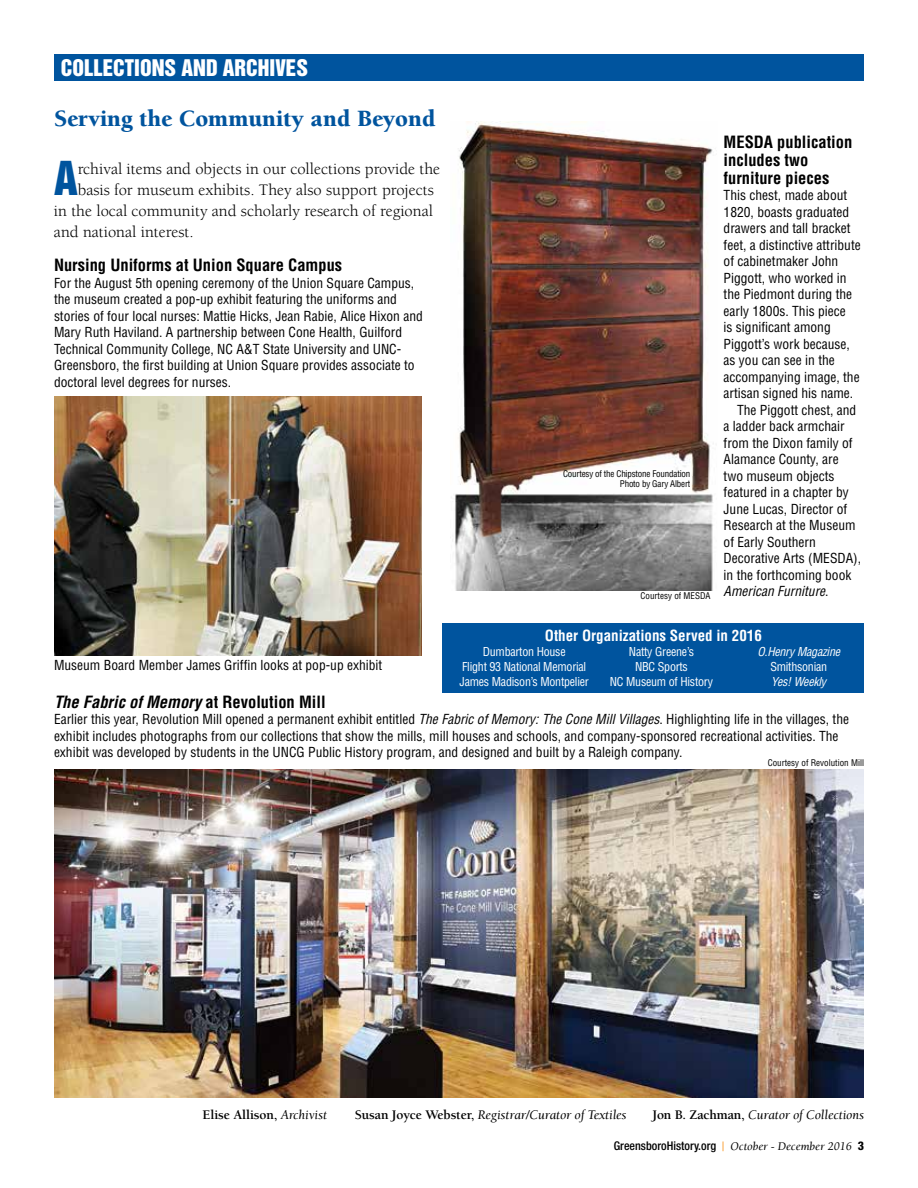
<style>
.page{position:relative;width:918px;height:1188px;background:#fff}
.page>*{position:absolute;margin:0;border:0;box-sizing:border-box;transform-origin:0 0}
.t1{font:42.75px "Helvetica Inserat LT Std";color:#00549e}
.t2{font:900 24px "Berkeley";color:#00549e}
.t3{font:21px "Helvetica Inserat LT Std";color:#fff}
.t4{font:16.5px "Berkeley";color:#000}
.t5{font:700 condensed 16.5px/18px "Helvetica LT Std";color:#000}
.t6{font:italic 700 condensed 16.5px "Helvetica LT Std";color:#000}
.t7{font:700 condensed 15px "Helvetica LT Std";color:#fff}
.t8{font:condensed 13.5px/16.5px "Helvetica LT Std";color:#000}
.t9{font:italic 13.5px "Berkeley";letter-spacing:-.01em;color:#000}
.t10{font:700 13.5px "Berkeley";letter-spacing:-.01em;color:#000}
.t11{font:italic condensed 13.5px "Helvetica LT Std";color:#000}
.t12{font:condensed 12px/15px "Helvetica LT Std";letter-spacing:-.02em;color:#fff;text-align:center}
.t13{font:500 condensed 12px "Helvetica Neue LT Std";color:#000}
.t14{font:italic condensed 12px "Helvetica LT Std";letter-spacing:-.02em;color:#fff}
.t15{font:condensed 9px/9.8px "Helvetica LT Std";letter-spacing:-.02em;color:#000;text-align:right}
.t16{font:condensed 9px "Helvetica LT Std";color:#000}
.s1{font-style:normal}
.s2{font-style:italic}
.s3{font-weight:400;font-style:italic}
.s4{font-weight:700;font-style:normal}
.s5{font-family:"Berkeley";font-weight:700;font-stretch:normal;color:#f99d31}
.s6{font-family:"Berkeley";font-weight:400;font-style:italic;font-stretch:normal}
.s7{font-weight:800}
</style>
<div class="page">
<img style="left:451px;top:122px;width:263px;height:469px">
<img style="left:54px;top:770px;width:810px;height:327px">
<div style="left:54px;top:54px;width:810px;height:27px;background:#00549e"></div>
<img style="left:54px;top:397px;width:367px;height:258px">
<div style="left:443px;top:623px;width:421px;height:69px;background:#00549e"></div>
<h3 class="t3" style="left:61px;top:55px;width:249px">COLLECTIONS AND ARCHIVES</h3>
<h2 class="t2" style="left:54px;top:106px;width:383px">Serving the Community and Beyond</h2>
<h1 class="t1" style="left:54px;top:153px;width:25px">A</h1>
<p class="t4" style="left:78px;top:160px;width:364px">rchival items and objects in our collections provide the</p>
<p class="t4" style="left:78px;top:181px;width:358px">basis for museum exhibits. They also support projects</p>
<p class="t4" style="left:54px;top:202px;width:381px">in the local community and scholarly research of regional</p>
<p class="t4" style="left:54px;top:223px;width:141px">and national interest.</p>
<p class="t5" style="left:54px;top:256px;width:290px">Nursing Uniforms at Union Square Campus</p>
<p class="t8" style="left:54px;top:275px;width:370px">For the August 5th opening ceremony of the Union Square Campus, the museum created a pop-up exhibit featuring the uniforms and stories of four local nurses: Mattie Hicks, Jean Rabie, Alice Hixon and Mary Ruth Haviland. A partnership between Cone Health, Guilford Technical Community College, NC A&amp;T State University and UNC-Greensboro, the first building at Union Square provides associate to doctoral level degrees for nurses.</p>
<p class="t8" style="left:54px;top:657px;width:330px">Museum Board Member James Griffin looks at pop-up exhibit</p>
<p class="t15" style="left:563px;top:469px;width:129px">Courtesy of the Chipstone Foundation<br>Photo by Gary Albert</p>
<p class="t16" style="left:641px;top:590px;width:72px">Courtesy of MESDA</p>
<p class="t5" style="left:724px;top:133px;width:130px">MESDA publication includes two furniture pieces</p>
<p class="t8" style="left:724px;top:187px;width:125px">This chest, made about</p>
<p class="t8" style="left:724px;top:204px;width:127px">1820, boasts graduated</p>
<p class="t8" style="left:724px;top:220px;width:129px">drawers and tall bracket</p>
<p class="t8" style="left:724px;top:237px;width:139px">feet, a distinctive attribute</p>
<p class="t8" style="left:724px;top:253px;width:116px">of cabinetmaker John</p>
<p class="t8" style="left:724px;top:270px;width:124px">Piggott, who worked in</p>
<p class="t8" style="left:724px;top:286px;width:130px">the Piedmont during the</p>
<p class="t8" style="left:724px;top:303px;width:124px">early 1800s. This piece</p>
<p class="t8" style="left:724px;top:319px;width:109px">is significant among</p>
<p class="t8" style="left:724px;top:336px;width:128px">Piggott’s work because,</p>
<p class="t8" style="left:724px;top:352px;width:113px">as you can see in the</p>
<p class="t8" style="left:724px;top:369px;width:138px">accompanying image, the</p>
<p class="t8" style="left:724px;top:385px;width:131px">artisan signed his name.</p>
<p class="t8" style="left:737px;top:402px;width:121px">The Piggott chest, and</p>
<p class="t8" style="left:724px;top:418px;width:123px">a ladder back armchair</p>
<p class="t8" style="left:724px;top:435px;width:130px">from the Dixon family of</p>
<p class="t8" style="left:724px;top:451px;width:117px">Alamance County, are</p>
<p class="t8" style="left:724px;top:468px;width:112px">two museum objects</p>
<p class="t8" style="left:724px;top:484px;width:127px">featured in a chapter by</p>
<p class="t8" style="left:724px;top:501px;width:125px">June Lucas, Director of</p>
<p class="t8" style="left:724px;top:517px;width:134px">Research at the Museum</p>
<p class="t8" style="left:724px;top:534px;width:94px">of Early Southern</p>
<p class="t8" style="left:724px;top:550px;width:139px">Decorative Arts (MESDA),</p>
<p class="t8" style="left:724px;top:567px;width:129px">in the forthcoming book</p>
<p class="t11" style="left:724px;top:583px;width:106px">American Furniture<span class="s1">.</span></p>
<p class="t7" style="left:545px;top:626px;width:218px">Other Organizations Served in 2016</p>
<p class="t12" style="left:460px;top:644px;width:131px">Dumbarton House<br>Flight 93 National Memorial<br>James Madison’s Montpelier</p>
<p class="t12" style="left:610px;top:644px;width:105px">Natty Greene’s<br>NBC Sports<br>NC Museum of History</p>
<p class="t14" style="left:758px;top:644px;width:84px">O.Henry Magazine</p>
<p class="t12" style="left:770px;top:659px;width:58px">Smithsonian</p>
<p class="t14" style="left:771px;top:674px;width:57px">Yes! Weekly</p>
<p class="t6" style="left:54px;top:691px;width:273px">The Fabric of Memory <span class="s1">at Revolution Mill</span></p>
<p class="t8" style="left:54px;top:711px;width:797px">Earlier this year, Revolution Mill opened a permanent exhibit entitled <span class="s2">The Fabric of Memory: The Cone Mill Villages</span>. Highlighting life in the villages, the exhibit includes photographs from our collections that show the mills, mill houses and schools, and company-sponsored recreational activities. The exhibit was developed by students in the UNCG Public History program, and designed and built by a Raleigh company.</p>
<p class="t16" style="left:768px;top:757px;width:98px">Courtesy of Revolution Mill</p>
<p class="t10" style="left:203px;top:1107px;width:126px">Elise Allison, <span class="s3">Archivist</span></p>
<p class="t9" style="left:355px;top:1107px;width:273px"><span class="s4">Susan Joyce Webster,</span> Registrar/Curator of Textiles</p>
<p class="t9" style="left:652px;top:1107px;width:213px"><span class="s4">Jon B. Zachman,</span> Curator of Collections</p>
<p class="t13" style="left:614px;top:1138px;width:252px">GreensboroHistory.org <span class="s5">|</span> <span class="s6">October - December 2016</span> <span class="s7">3</span></p>
</div>
